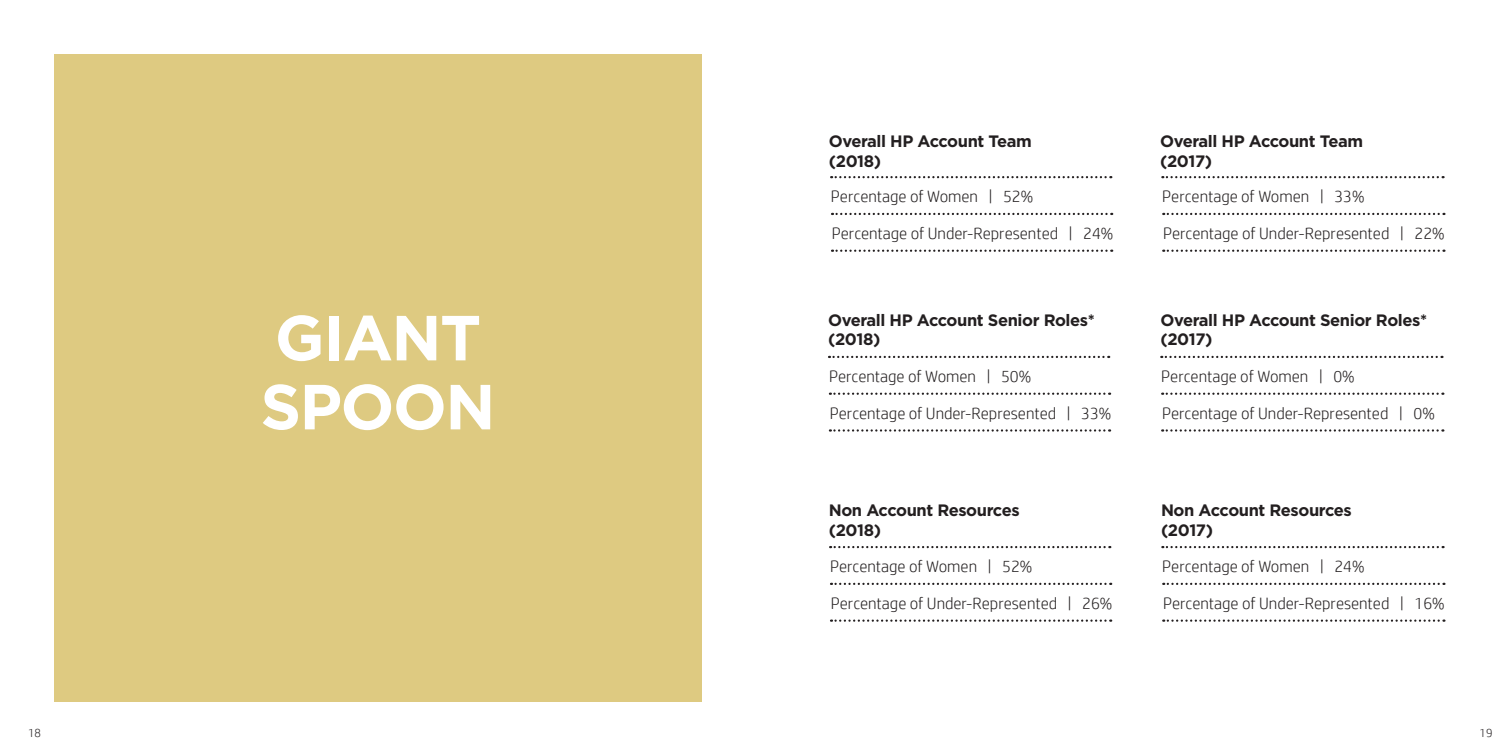
<style>
.page{position:relative;width:1512px;height:756px;background:#fff}
.page>*{position:absolute;margin:0;border:0;box-sizing:border-box;transform-origin:0 0}
.t1{font:700 63.6px/69px "Gotham";letter-spacing:-.025em;color:#fff}
.t2{font:300 16.5px "HP Simplified";color:#231f20}
.t3{font:700 16.5px/19.8px "Gotham";letter-spacing:-.025em;color:#231f20}
.t4{font:300 12px "HP Simplified";color:#231f20}
</style>
<div class="page">
<div style="left:54px;top:54px;width:648px;height:648px;background:#deca81"></div>
<svg style="left:831px;top:176px;width:280px;height:2px"></svg>
<svg style="left:829px;top:356px;width:280px;height:2px"></svg>
<svg style="left:830px;top:546px;width:280px;height:2px"></svg>
<svg style="left:832px;top:213px;width:280px;height:2px"></svg>
<svg style="left:830px;top:393px;width:280px;height:2px"></svg>
<svg style="left:831px;top:583px;width:280px;height:2px"></svg>
<svg style="left:832px;top:250px;width:280px;height:2px"></svg>
<svg style="left:830px;top:429px;width:280px;height:3px"></svg>
<svg style="left:831px;top:620px;width:280px;height:2px"></svg>
<svg style="left:1162px;top:176px;width:282px;height:2px"></svg>
<svg style="left:1161px;top:356px;width:282px;height:2px"></svg>
<svg style="left:1162px;top:546px;width:282px;height:2px"></svg>
<svg style="left:1163px;top:213px;width:281px;height:2px"></svg>
<svg style="left:1162px;top:393px;width:281px;height:2px"></svg>
<svg style="left:1163px;top:583px;width:281px;height:2px"></svg>
<svg style="left:1163px;top:250px;width:281px;height:2px"></svg>
<svg style="left:1162px;top:429px;width:281px;height:3px"></svg>
<svg style="left:1163px;top:620px;width:281px;height:2px"></svg>
<h1 class="t1" style="left:260px;top:303px;width:237px">GIANT<br>SPOON</h1>
<p class="t3" style="left:829px;top:132px;width:204px">Overall HP Account Team (2018)</p>
<p class="t2" style="left:831px;top:187px;width:204px">Percentage of Women | 52%</p>
<p class="t3" style="left:1160px;top:132px;width:204px">Overall HP Account Team (2017)</p>
<p class="t2" style="left:1162px;top:187px;width:204px">Percentage of Women | 33%</p>
<p class="t2" style="left:832px;top:224px;width:283px">Percentage of Under-Represented | 24%</p>
<p class="t2" style="left:1163px;top:224px;width:283px">Percentage of Under-Represented | 22%</p>
<p class="t3" style="left:828px;top:310px;width:268px">Overall HP Account Senior Roles* (2018)</p>
<p class="t3" style="left:1160px;top:310px;width:268px">Overall HP Account Senior Roles* (2017)</p>
<p class="t2" style="left:829px;top:367px;width:204px">Percentage of Women | 50%</p>
<p class="t2" style="left:1161px;top:367px;width:195px">Percentage of Women | 0%</p>
<p class="t2" style="left:830px;top:404px;width:283px">Percentage of Under-Represented | 33%</p>
<p class="t2" style="left:1162px;top:404px;width:274px">Percentage of Under-Represented | 0%</p>
<p class="t3" style="left:829px;top:500px;width:192px">Non Account Resources (2018)</p>
<p class="t3" style="left:1161px;top:500px;width:192px">Non Account Resources (2017)</p>
<p class="t2" style="left:830px;top:557px;width:204px">Percentage of Women | 52%</p>
<p class="t2" style="left:1162px;top:557px;width:204px">Percentage of Women | 24%</p>
<p class="t2" style="left:831px;top:594px;width:283px">Percentage of Under-Represented | 26%</p>
<p class="t2" style="left:1163px;top:594px;width:283px">Percentage of Under-Represented | 16%</p>
<p class="t4" style="left:28px;top:726px;width:14px">18</p>
<p class="t4" style="left:1480px;top:726px;width:14px">19</p>
</div>
